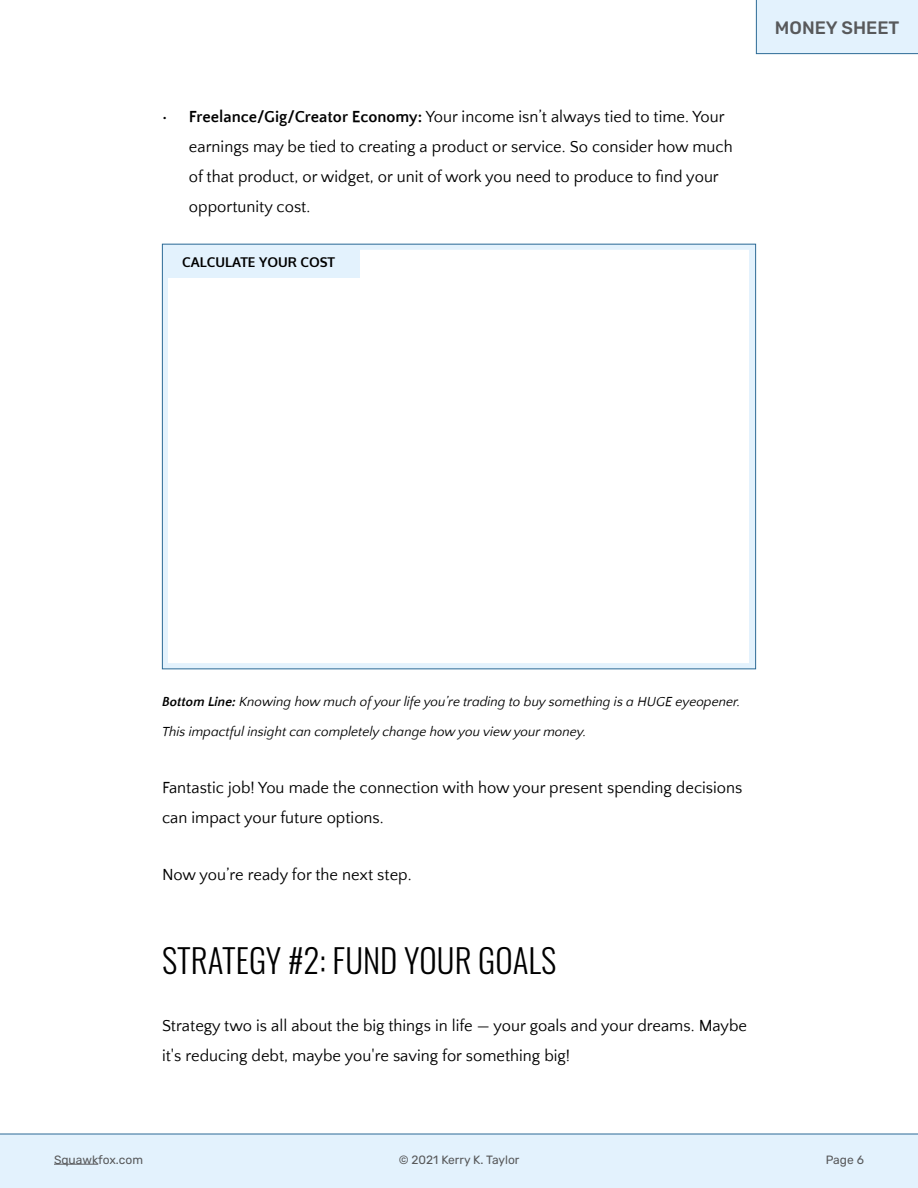
<style>
.page{position:relative;width:918px;height:1188px;background:#fff}
.page>*{position:absolute;margin:0;border:0;box-sizing:border-box;transform-origin:0 0}
.t1{font:300 33px "Oswald";color:#000}
.t2{font:500 18px "Rubik";color:#58595b}
.t3{font:16.5px/30px "Quattrocento Sans";color:#000}
.t4{font:italic 13.5px "Quattrocento Sans";color:#000}
.t5{font:700 13.5px "Oxygen";color:#000}
.t6{font:12px "Rubik";color:#58595b}
.s1{font-weight:700}
</style>
<div class="page">
<div style="left:0;top:1134px;width:918px;height:54px;background:#e3f2fd"></div>
<hr style="left:54px;top:1164px;width:44px;height:1px;background:#58595b">
<div style="left:756px;top:0;width:162px;height:54px;background:#e3f2fd"></div>
<div style="left:162px;top:244px;width:593px;height:425px;border:6px solid #e3f2fd"></div>
<div style="left:162px;top:244px;width:198px;height:33px;background:#e3f2fd"></div>
<p class="t3" style="left:189px;top:102px;width:545px;text-indent:-27px"><span class="s1">• Freelance/Gig/Creator Economy:</span> Your income isn’t always tied to time. Your earnings may be tied to creating a product or service. So consider how much of that product, or widget, or unit of work you need to produce to find your opportunity cost.</p>
<p class="t5" style="left:182px;top:254px;width:154px">CALCULATE YOUR COST</p>
<p class="t2" style="left:775px;top:18px;width:126px">MONEY SHEET</p>
<p class="t4" style="left:162px;top:695px;width:580px"><span class="s1">Bottom Line:</span> Knowing how much of your life you’re trading to buy something is a HUGE eyeopener.</p>
<p class="t4" style="left:162px;top:725px;width:426px">This impactful insight can completely change how you view your money.</p>
<p class="t3" style="left:162px;top:773px;width:582px">Fantastic job! You made the connection with how your present spending decisions can impact your future options.</p>
<p class="t3" style="left:162px;top:860px;width:251px">Now you’re ready for the next step.</p>
<h1 class="t1" style="left:162px;top:931px;width:396px">STRATEGY #2: FUND YOUR GOALS</h1>
<p class="t3" style="left:162px;top:1011px;width:587px">Strategy two is all about the big things in life — your goals and your dreams. Maybe it's reducing debt, maybe you're saving for something big!</p>
<p class="t6" style="left:54px;top:1153px;width:91px">Squawkfox.com</p>
<p class="t6" style="left:399px;top:1153px;width:122px">© 2021 Kerry K. Taylor</p>
<p class="t6" style="left:826px;top:1153px;width:40px">Page 6</p>
</div>
